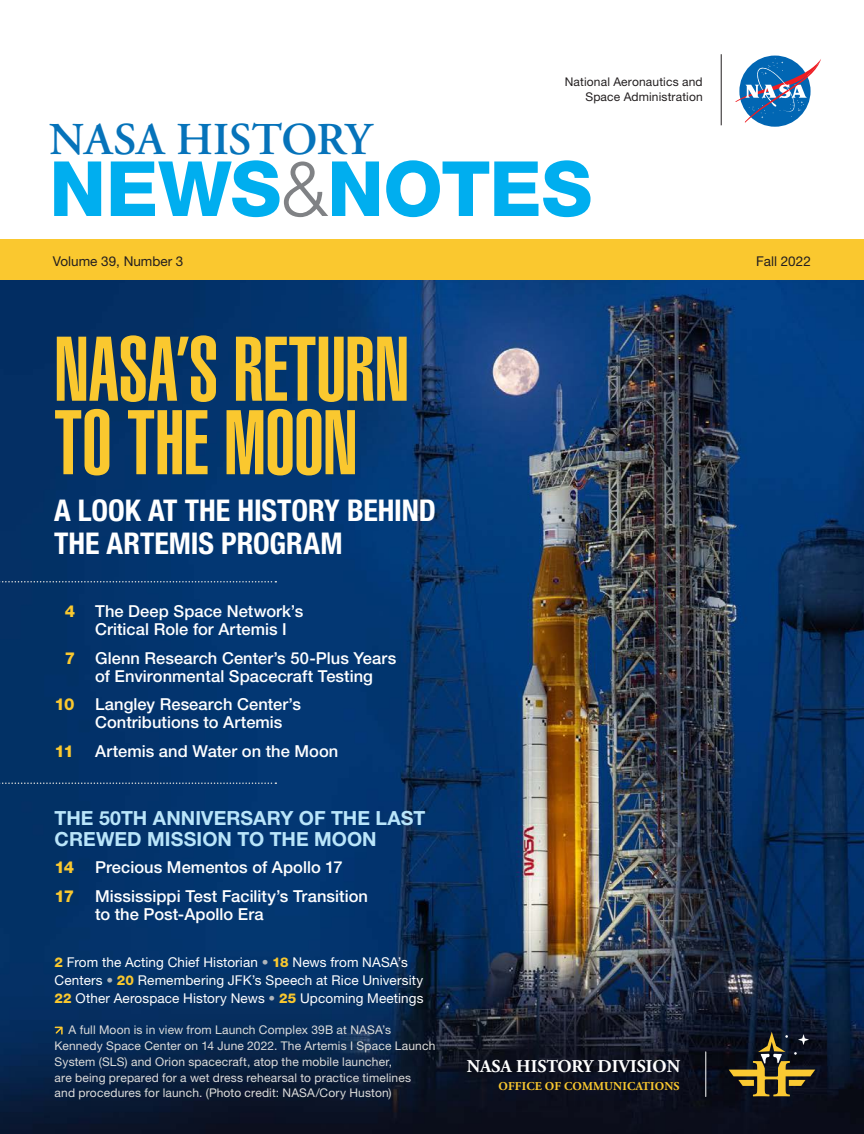
<style>
.page{position:relative;width:864px;height:1134px;background:#fff}
.page>*{position:absolute;margin:0;border:0;box-sizing:border-box;transform-origin:0 0}
.Body{font:90px/73.5px "Helvetica LT Std Ultra Comp";letter-spacing:-.005em;color:#fac82f}
.t1{font:800 76.35px "Helvetica Neue LT Std";letter-spacing:-.005em;color:#00aeef}
.t2{font:600 45.45px "Adobe Garamond Pro";color:#0673ba}
.subtitle{font:700 condensed 30px/33px "Helvetica Neue LT Std";letter-spacing:-.005em;color:#fff}
.sub_sub_topic{font:700 19.5px/21px "Helvetica Neue LT Std";letter-spacing:.005em;color:#b9e5fa}
.t3{font:700 18px "Adobe Garamond Pro";color:#fff}
.TOC_cover_page{font:500 16.5px/18px "Helvetica Neue LT Std";letter-spacing:.005em;color:#fff}
.TOC_cover_page-2{font:800 16.5px "Helvetica Neue LT Std";color:#fac82f}
.More_contents{font:13.5px/18px "Helvetica Neue LT Std";letter-spacing:.01em;color:#fff}
.Cover_volume_and_edi{font:13.5px "Helvetica Neue LT Std";color:#231f20}
.Body-2{font:12px/15.8px "Helvetica Neue LT Std";letter-spacing:.015em;color:#dddddb}
.t4{font:12px/15px "Helvetica Neue LT Std";letter-spacing:.01em;color:#231f20;text-align:right}
.t5{font:700 12px "Adobe Garamond Pro";letter-spacing:.015em;color:#fac82f}
.s1{font-weight:300;color:#808285}
.s2{font-weight:800;color:#fac82f}
.s3{color:#aeb5bb}
</style>
<div class="page">
<img style="left:0;top:280px;width:864px;height:854px">
<div style="left:0;top:239px;width:864px;height:41px;background:#fac82f"></div>
<svg style="left:0;top:581px;width:276px;height:2px"></svg>
<svg style="left:0;top:782px;width:276px;height:2px"></svg>
<svg style="left:54px;top:1026px;width:10px;height:9px"></svg>
<hr style="left:721px;top:54px;width:1px;height:71px;background:#231f20">
<svg style="left:739px;top:56px;width:72px;height:71px"></svg>
<svg style="left:735px;top:58px;width:86px;height:65px"></svg>
<hr style="left:705px;top:1052px;width:1px;height:45px;background:#fff">
<svg style="left:729px;top:1032px;width:86px;height:64px;background:#463f27"></svg>
<p class="t4" style="left:565px;top:74px;width:140px">National Aeronautics and<br>Space Administration</p>
<h3 class="t2" style="left:49px;top:114px;width:324px">NASA HISTORY</h3>
<h2 class="t1" style="left:49px;top:143px;width:544px">NEWS<span class="s1">&amp;</span>NOTES</h2>
<p class="Cover_volume_and_edi" style="left:53px;top:253px;width:132px">Volume 39, Number 3</p>
<p class="Cover_volume_and_edi" style="left:756px;top:253px;width:56px">Fall 2022</p>
<p class="Body" style="left:54px;top:334px;width:357px">NASA’S RETURN<br>TO THE MOON</p>
<p class="subtitle" style="left:54px;top:493px;width:383px">A LOOK AT THE HISTORY BEHIND<br>THE ARTEMIS PROGRAM</p>
<p class="TOC_cover_page" style="left:95px;top:602px;width:210px;text-indent:-30px"><span class="s2">4</span> The Deep Space Network’s<br>Critical Role for Artemis I</p>
<p class="TOC_cover_page" style="left:65px;top:648px;width:333px;text-align:center"><span class="s2">7</span> Glenn Research Center’s 50-Plus Years of Environmental Spacecraft Testing</p>
<p class="TOC_cover_page" style="left:95px;top:695px;width:207px;text-indent:-40px"><span class="s2">10</span> Langley Research Center’s<br>Contributions to Artemis</p>
<p class="TOC_cover_page-2" style="left:55px;top:741px;width:21px">11</p>
<p class="TOC_cover_page" style="left:95px;top:742px;width:245px">Artemis and Water on the Moon</p>
<p class="sub_sub_topic" style="left:55px;top:807px;width:372px">THE 50TH ANNIVERSARY OF THE LAST<br>CREWED MISSION TO THE MOON</p>
<p class="TOC_cover_page-2" style="left:55px;top:858px;width:21px">14</p>
<p class="TOC_cover_page" style="left:95px;top:858px;width:249px">Precious Mementos of Apollo 17</p>
<p class="TOC_cover_page-2" style="left:55px;top:886px;width:21px">17</p>
<p class="TOC_cover_page" style="left:95px;top:887px;width:274px">Mississippi Test Facility’s Transition to the Post-Apollo Era</p>
<p class="More_contents" style="left:55px;top:953px;width:370px"><span class="s2">2</span> From the Acting Chief Historian <span class="s3">•</span> <span class="s2">18</span> News from NASA’s<br>Centers <span class="s3">•</span> <span class="s2">20</span> Remembering JFK’s Speech at Rice University<br><span class="s2">22</span> Other Aerospace History News <span class="s3">•</span> <span class="s2">25</span> Upcoming Meetings</p>
<p class="Body-2" style="left:55px;top:1022px;width:382px;text-indent:14px">A full Moon is in view from Launch Complex 39B at NASA’s Kennedy Space Center on 14 June 2022. The Artemis I Space Launch System (SLS) and Orion spacecraft, atop the mobile launcher,<br>are being prepared for a wet dress rehearsal to practice timelines<br>and procedures for launch. (Photo credit: NASA/Cory Huston)</p>
<p class="t3" style="left:467px;top:1056px;width:215px">NASA HISTORY DIVISION</p>
<p class="t5" style="left:499px;top:1079px;width:183px">OFFICE OF COMMUNICATIONS</p>
</div>
